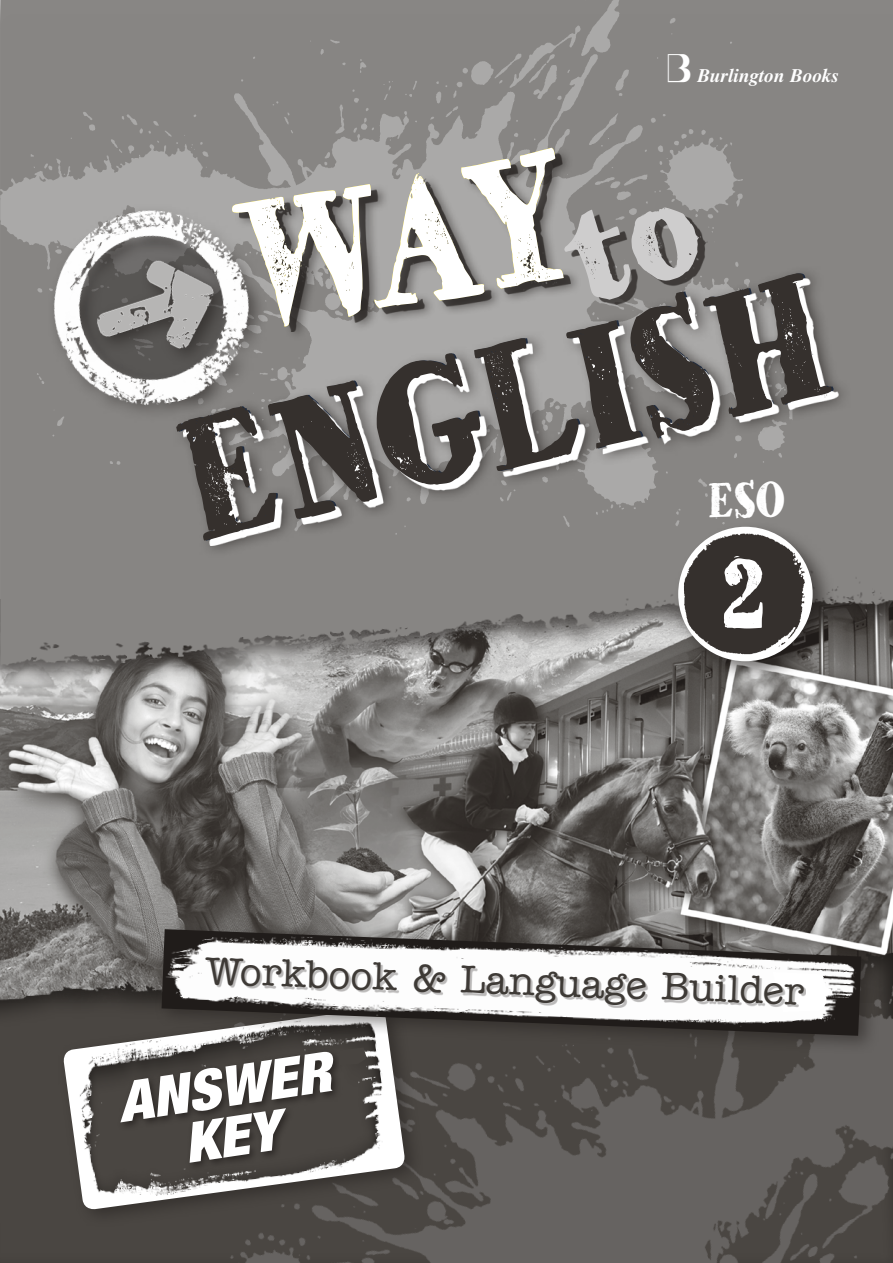
<style>
.page{position:relative;width:893px;height:1263px;background:#fff}
.page>*{position:absolute;margin:0;border:0;box-sizing:border-box;transform-origin:0 0}
.t1{font:175.5px "HVD Bodedo";color:#212c3f;scale:.8 1}
.t2{font:103.5px "HVD Bodedo";color:#fff;scale:.8 1}
.t3{font:italic 900 condensed 55.65px/50.1px "Helvetica Neue";color:#fff;text-align:center;scale:1.09 1}
.t4{font:49.5px "HVD Bodedo";color:#fff;scale:.8 1}
.t5{font:39px "American Typewriter Medium A";color:#3e3a36}
.t6{font:italic 700 19.2px "Times";color:#fff}
.s1{font-family:"BB Logo";font-weight:400;font-style:normal;font-size:38.4px}
.s2{font-family:"American Typewriter";font-weight:500}
</style>
<div class="page">
<img style="left:0;top:692px;width:893px;height:223px">
<div style="left:0;top:915px;width:893px;height:348px;background:#201c1a;opacity:.6"></div>
<div style="left:0;top:0;width:893px;height:692px;background:#201c1a;opacity:.75"></div>
<img style="left:0;top:0;width:893px;height:668px">
<img style="left:99px;top:955px;width:794px;height:308px">
<img style="left:0;top:0;width:792px;height:578px">
<div style="left:172px;top:265px;width:681px;height:294px;background:#878583"></div>
<svg style="left:187px;top:278px;width:652px;height:268px"></svg>
<div style="left:234px;top:147px;width:348px;height:196px;background:#201c1a;opacity:.5"></div>
<img style="left:16px;top:177px;width:274px;height:266px">
<div style="left:674px;top:522px;width:162px;height:162px;background:#201c1a;opacity:.6"></div>
<div style="left:678px;top:527px;width:135px;height:134px;background:#fff;border-radius:50%"></div>
<img style="left:684px;top:533px;width:122px;height:121px">
<div style="left:57px;top:1000px;width:368px;height:228px;background:#201c1a;opacity:.5"></div>
<svg style="left:62px;top:1008px;width:344px;height:202px;fill:#4a4642"></svg>
<div style="left:117px;top:1048px;width:226px;height:124px;background:#201c1a;opacity:.75"></div>
<svg style="left:339px;top:1055px;width:27px;height:10px"></svg>
<div style="left:155px;top:920px;width:727px;height:135px;background:#201c1a;opacity:.5"></div>
<img style="left:162px;top:929px;width:699px;height:107px">
<svg style="left:772px;top:972px;width:59px;height:40px"></svg>
<div style="left:208px;top:959px;width:598px;height:48px;background:#201c1a;opacity:.3"></div>
<svg style="left:231px;top:147px;width:344px;height:186px;background:#82807f"></svg>
<svg style="left:556px;top:199px;width:154px;height:109px;background:#777573"></svg>
<p class="t6" style="left:664px;top:64px;width:177px"><span class="s1">B</span> Burlington Books</p>
<h1 class="t1" style="left:160px;top:372px;width:826px;rotate:-13deg">ENGLISH</h1>
<p class="t4" style="left:708px;top:468px;width:99px">ESO</p>
<h2 class="t2" style="left:721px;top:526px;width:58px">2</h2>
<p class="t5" style="left:206px;top:949px;width:601px;rotate:2deg">Workbook <span class="s2">&amp;</span> Language Builder</p>
<h3 class="t3" style="left:115px;top:1076px;width:198px;rotate:-8deg">answer key</h3>
</div>
